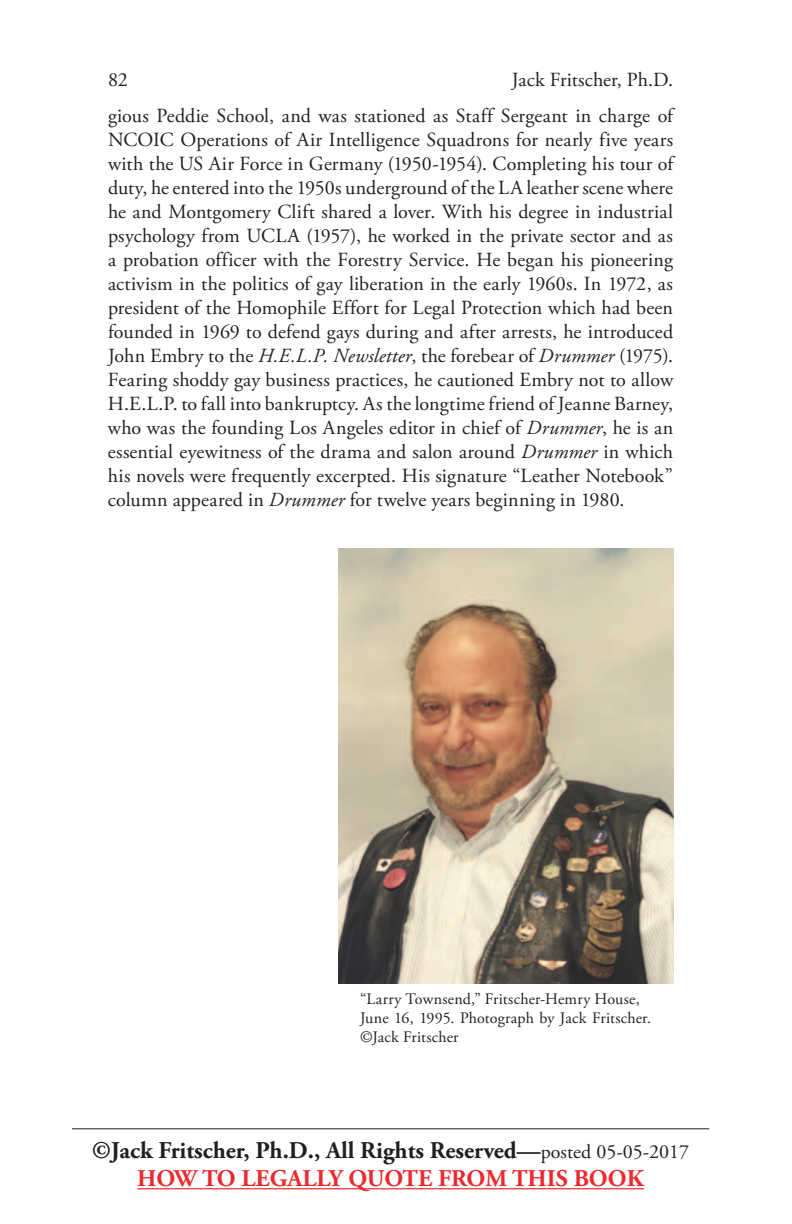
<style>
.page{position:relative;width:792px;height:1224px;background:#fff}
.page>*{position:absolute;margin:0;border:0;box-sizing:border-box;transform-origin:0 0}
.t1{font:700 24px/28.8px "Adobe Garamond Pro";color:#231f20;text-align:center}
.t2{font:20px/24px "Adobe Garamond Pro";letter-spacing:.01em;color:#231f20;text-align:justify}
.t3{font:16px/19.2px "Adobe Garamond Pro";letter-spacing:.01em;color:#231f20}
.s1{font-style:italic}
.s2{font-weight:400;font-size:20px}
.s3{color:#ee292e}
</style>
<div class="page">
<hr style="left:137px;top:1188px;width:507px;height:1px;background:#ee292e">
<hr style="left:72px;top:1128px;width:637px;height:1px;background:#231f20">
<img style="left:338px;top:548px;width:335px;height:436px">
<p class="t2" style="left:108px;top:69px;width:21px">82</p>
<p class="t2" style="left:512px;top:69px;width:163px">Jack Fritscher, Ph.D.</p>
<p class="t2" style="left:108px;top:105px;width:567px">gious Peddie School, and was stationed as Staff Sergeant in charge of NCOIC Operations of Air Intelligence Squadrons for nearly five years with the US Air Force in Germany (1950-1954). Completing his tour of duty, he entered into the 1950s underground of the LA leather scene where he and Montgomery Clift shared a lover. With his degree in industrial psychology from UCLA (1957), he worked in the private sector and as a probation officer with the Forestry Service. He began his pioneering activism in the politics of gay liberation in the early 1960s. In 1972, as president of the Homophile Effort for Legal Protection which had been founded in 1969 to defend gays during and after arrests, he introduced John Embry to the <span class="s1">H.E.L.P. Newsletter</span>, the forebear of <span class="s1">Drummer</span> (1975).<br>Fearing shoddy gay business practices, he cautioned Embry not to allow H.E.L.P. to fall into bankruptcy. As the longtime friend of Jeanne Barney, who was the founding Los Angeles editor in chief of <span class="s1">Drummer</span>, he is an essential eyewitness of the drama and salon around <span class="s1">Drummer</span> in which his novels were frequently excerpted. His signature “Leather Notebook” column appeared in <span class="s1">Drummer</span> for twelve years beginning in 1980.</p>
<p class="t3" style="left:360px;top:989px;width:293px">“Larry Townsend,” Fritscher-Hemry House,<br>June 16, 1995. Photograph by Jack Fritscher. ©Jack Fritscher</p>
<p class="t1" style="left:92px;top:1136px;width:599px">©Jack Fritscher, Ph.D., All Rights Reserved—<span class="s2">posted 05-05-2017<br></span><span class="s3">HOW TO LEGALLY QUOTE FROM THIS BOOK</span></p>
</div>
